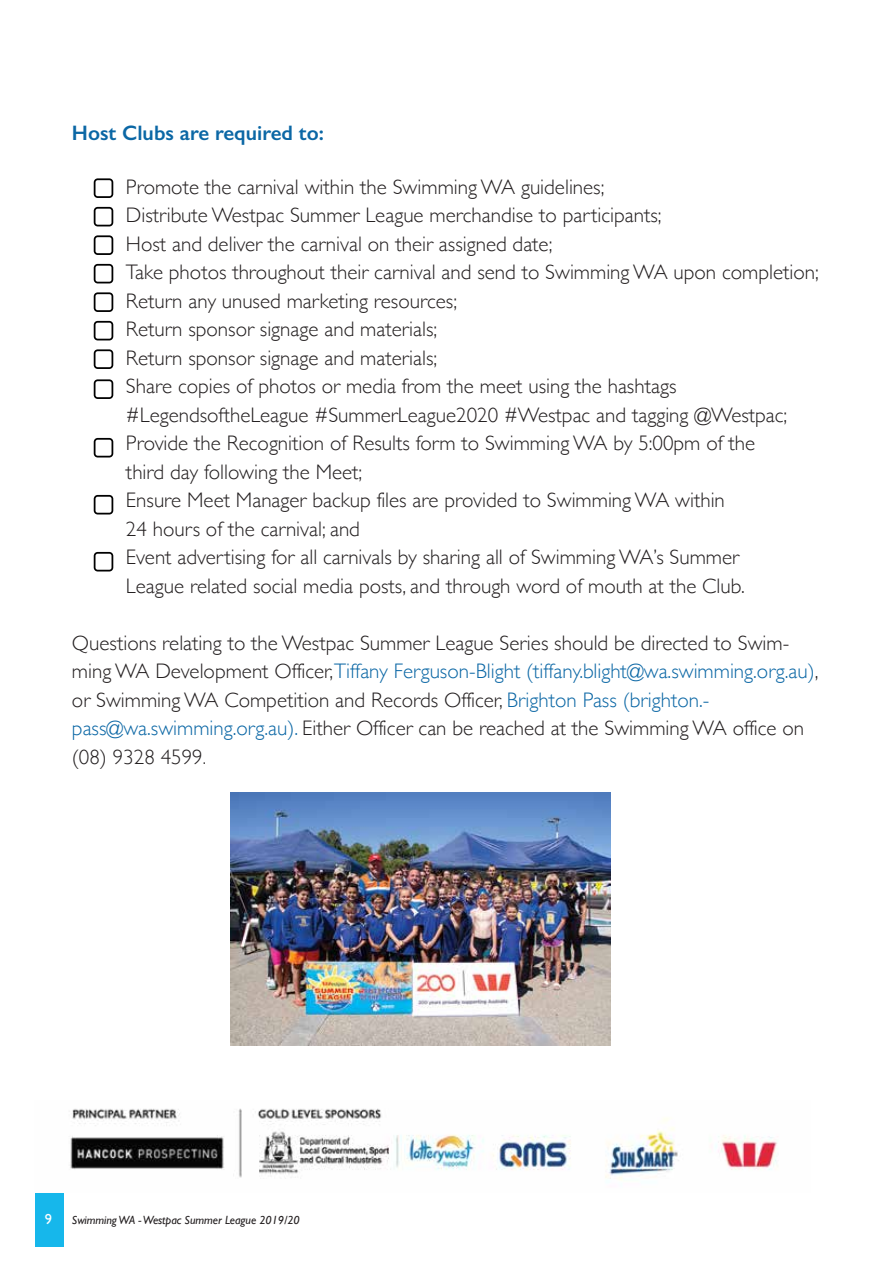
<style>
.page{position:relative;width:893px;height:1263px;background:#fff}
.page>*{position:absolute;margin:0;border:0;box-sizing:border-box;transform-origin:0 0}
.t1{font:300 21px/28.5px "Gill Sans";color:#231f20}
.t2{font:600 21px "Gill Sans";color:#0b67a5}
.t3{font:14.4px "Gill Sans";color:#fff}
.t4{font:italic 11.85px "Gill Sans";letter-spacing:-.005em;color:#231f20}
.s1{color:#0b67a5}
.s2{font-size:18px}
</style>
<div class="page">
<div style="left:35px;top:1193px;width:28px;height:54px;background:#16b7eb"></div>
<img style="left:70px;top:1108px;width:707px;height:72px">
<img style="left:231px;top:792px;width:379px;height:253px">
<svg style="left:94px;top:178px;width:19px;height:20px"></svg>
<svg style="left:94px;top:207px;width:19px;height:19px"></svg>
<svg style="left:94px;top:235px;width:19px;height:20px"></svg>
<svg style="left:94px;top:264px;width:19px;height:19px"></svg>
<svg style="left:94px;top:292px;width:19px;height:20px"></svg>
<svg style="left:94px;top:321px;width:19px;height:19px"></svg>
<svg style="left:94px;top:349px;width:19px;height:20px"></svg>
<svg style="left:94px;top:379px;width:19px;height:20px"></svg>
<svg style="left:94px;top:438px;width:19px;height:20px"></svg>
<svg style="left:94px;top:495px;width:19px;height:20px"></svg>
<svg style="left:94px;top:552px;width:19px;height:20px"></svg>
<p class="t2" style="left:72px;top:120px;width:253px">Host Clubs are required to:</p>
<p class="t1" style="left:126px;top:172px;width:694px">Promote the carnival within the Swimming WA guidelines;<br>Distribute Westpac Summer League merchandise to participants;<br>Host and deliver the carnival on their assigned date;<br>Take photos throughout their carnival and send to Swimming WA upon completion; Return any unused marketing resources;<br>Return sponsor signage and materials;<br>Return sponsor signage and materials;<br>Share copies of photos or media from the meet using the hashtags #LegendsoftheLeague #SummerLeague2020 #Westpac and tagging @Westpac; Provide the Recognition of Results form to Swimming WA by 5:00pm of the<br>third day following the Meet;<br>Ensure Meet Manager backup files are provided to Swimming WA within<br>24 hours of the carnival; and<br>Event advertising for all carnivals by sharing all of Swimming WA’s Summer<br>League related social media posts, and through word of mouth at the Club.</p>
<p class="t1" style="left:72px;top:627px;width:748px">Questions relating to the Westpac Summer League Series should be directed to Swim&shy;ming WA Development Officer,<span class="s1">Tiffany Ferguson-Blight (tiffany.blight@wa.swimming.org.au)</span>, or Swimming WA Competition and Records Officer, <span class="s1">Brighton Pass (brighton.- pass@wa.swimming.org.au).</span> Either Officer can be reached at the Swimming WA office on (08) 9328 4599<span class="s2">.</span></p>
<p class="t3" style="left:45px;top:1211px;width:9px">9</p>
<p class="t4" style="left:72px;top:1214px;width:229px">Swimming WA - Westpac Summer League 2019/20</p>
</div>
